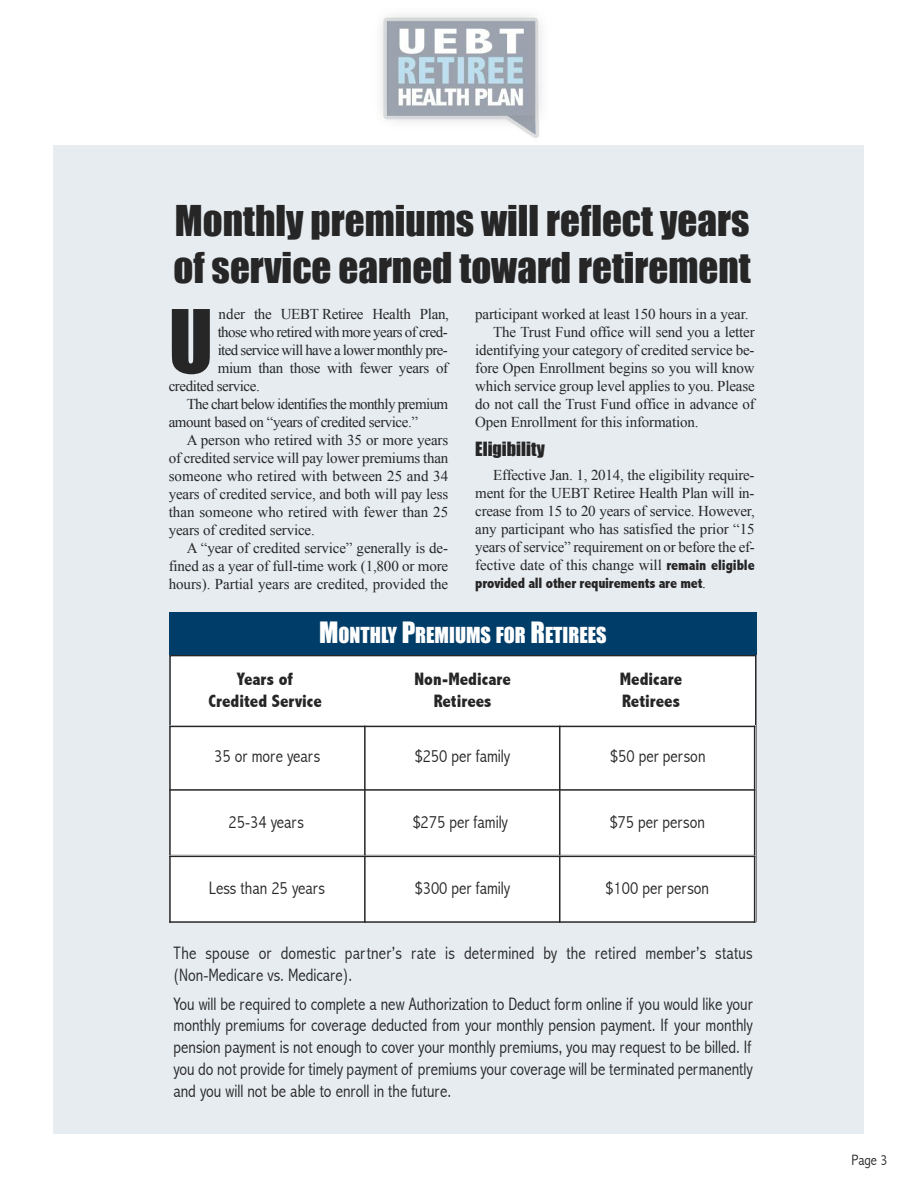
<style>
.page{position:relative;width:918px;height:1188px;background:#fff}
.page>*{position:absolute;margin:0;border:0;box-sizing:border-box;transform-origin:0 0}
.t1{font:80.85px "Impact";color:#272627}
.t2{font:39px/46.5px "Impact";color:#272627}
.t3{font:20.25px "Impact";color:#fff}
.t4{font:300 condensed 18px/21.9px "Abadi";color:#272627}
.t5{font:800 condensed 18px/21.6px "Abadi";color:#272627;text-align:center}
.t6{font:18px "Impact";color:#272627}
.t7{font:15px/18px "Times New Roman";letter-spacing:-.01em;color:#272627;text-align:justify}
.t8{font:15px "Times New Roman";letter-spacing:-.04em;color:#272627}
.t9{font:15px "Times New Roman";letter-spacing:-.03em;color:#272627}
.t10{font:15px "Times New Roman";letter-spacing:-.035em;color:#272627}
.t11{font:800 condensed 15px "Abadi";letter-spacing:-.015em;color:#272627}
.t12{font:300 condensed 15px "Abadi";color:#272627}
.s1{font-family:"Abadi";font-weight:800;font-stretch:condensed}
.s2{font-family:"Times New Roman";font-weight:400;font-stretch:normal}
.s3{font-size:27px}
</style>
<div class="page">
<img style="left:371px;top:14px;width:189px;height:132px">
<div style="left:54px;top:146px;width:810px;height:988px;background:#e6ecf0"></div>
<div style="left:170px;top:656px;width:586px;height:265px;background:#fff"></div>
<div style="left:169px;top:612px;width:588px;height:43px;background:#003d69"></div>
<hr style="left:169px;top:726px;width:2px;height:67px;background:#272627">
<hr style="left:364px;top:726px;width:2px;height:67px;background:#272627">
<hr style="left:559px;top:726px;width:1px;height:67px;background:#272627">
<hr style="left:754px;top:726px;width:1px;height:67px;background:#272627">
<hr style="left:169px;top:726px;width:586px;height:1px;background:#272627">
<hr style="left:169px;top:789px;width:2px;height:67px;background:#272627">
<hr style="left:364px;top:789px;width:2px;height:67px;background:#272627">
<hr style="left:559px;top:789px;width:1px;height:67px;background:#272627">
<hr style="left:754px;top:789px;width:1px;height:67px;background:#272627">
<hr style="left:169px;top:789px;width:586px;height:2px;background:#272627">
<hr style="left:169px;top:855px;width:586px;height:1px;background:#272627">
<hr style="left:169px;top:856px;width:2px;height:67px;background:#272627">
<hr style="left:364px;top:856px;width:2px;height:67px;background:#272627">
<hr style="left:559px;top:856px;width:1px;height:67px;background:#272627">
<hr style="left:754px;top:856px;width:1px;height:67px;background:#272627">
<hr style="left:169px;top:856px;width:586px;height:1px;background:#272627">
<hr style="left:169px;top:921px;width:586px;height:2px;background:#272627">
<h2 class="t2" style="left:174px;top:197px;width:579px">Monthly premiums will reflect years of service earned toward retirement</h2>
<h1 class="t1" style="left:169px;top:291px;width:46px">U</h1>
<p class="t7" style="left:218px;top:305px;width:232px">nder the UEBT Retiree Health Plan,</p>
<p class="t10" style="left:218px;top:324px;width:232px">those who retired with more years of cred-</p>
<p class="t8" style="left:218px;top:342px;width:232px">ited service will have a lower monthly pre-</p>
<p class="t7" style="left:218px;top:359px;width:232px">mium than those with fewer years of</p>
<p class="t9" style="left:169px;top:378px;width:93px">credited service.</p>
<p class="t8" style="left:187px;top:396px;width:263px">The chart below identifies the monthly premium</p>
<p class="t9" style="left:169px;top:414px;width:251px">amount based on “years of credited service.”</p>
<p class="t7" style="left:187px;top:431px;width:263px">A person who retired with 35 or more years</p>
<p class="t7" style="left:169px;top:449px;width:281px">of credited service will pay lower premiums than</p>
<p class="t7" style="left:169px;top:467px;width:281px">someone who retired with between 25 and 34</p>
<p class="t7" style="left:169px;top:485px;width:281px">years of credited service, and both will pay less</p>
<p class="t7" style="left:169px;top:503px;width:281px">than someone who retired with fewer than 25</p>
<p class="t7" style="left:169px;top:521px;width:148px">years of credited service.</p>
<p class="t7" style="left:187px;top:539px;width:263px">A “year of credited service” generally is de-</p>
<p class="t7" style="left:169px;top:557px;width:281px">fined as a year of full-time work (1,800 or more</p>
<p class="t7" style="left:169px;top:575px;width:281px">hours). Partial years are credited, provided the</p>
<p class="t7" style="left:475px;top:305px;width:275px">participant worked at least 150 hours in a year.</p>
<p class="t7" style="left:493px;top:323px;width:263px">The Trust Fund office will send you a letter</p>
<p class="t7" style="left:475px;top:341px;width:281px">identifying your category of credited service be-</p>
<p class="t7" style="left:475px;top:359px;width:281px">fore Open Enrollment begins so you will know</p>
<p class="t7" style="left:475px;top:377px;width:281px">which service group level applies to you. Please</p>
<p class="t7" style="left:475px;top:395px;width:281px">do not call the Trust Fund office in advance of</p>
<p class="t7" style="left:475px;top:413px;width:225px">Open Enrollment for this information.</p>
<p class="t6" style="left:475px;top:438px;width:71px">Eligibility</p>
<p class="t7" style="left:475px;top:466px;width:281px;text-indent:18px">Effective Jan. 1, 2014, the eligibility require&shy;ment for the UEBT Retiree Health Plan will in&shy;crease from 15 to 20 years of service. However, any participant who has satisfied the prior “15 years of service” requirement on or before the ef&shy;fective date of this change will <span class="s1">remain eligible</span></p>
<p class="t11" style="left:475px;top:575px;width:232px">provided all other requirements are met<span class="s2">.</span></p>
<h3 class="t3" style="left:319px;top:623px;width:289px"><span class="s3">M</span>ONTHlY <span class="s3">P</span>REMIUMS FOR <span class="s3">R</span>ETIREES</h3>
<p class="t5" style="left:209px;top:669px;width:115px">years of credited service</p>
<p class="t5" style="left:415px;top:669px;width:98px">non-medicare retirees</p>
<p class="t5" style="left:620px;top:669px;width:64px;text-align:left">medicare retirees</p>
<p class="t4" style="left:214px;top:745px;width:108px">35 or more years</p>
<p class="t4" style="left:229px;top:812px;width:77px">25-34 years</p>
<p class="t4" style="left:415px;top:745px;width:97px">$250 per family</p>
<p class="t4" style="left:610px;top:745px;width:97px">$50 per person</p>
<p class="t4" style="left:413px;top:812px;width:97px">$275 per family</p>
<p class="t4" style="left:610px;top:812px;width:97px">$75 per person</p>
<p class="t4" style="left:209px;top:878px;width:118px">Less than 25 years</p>
<p class="t4" style="left:415px;top:878px;width:97px">$300 per family</p>
<p class="t4" style="left:606px;top:878px;width:105px">$100 per person</p>
<p class="t4" style="left:174px;top:943px;width:581px">The spouse or domestic partner’s rate is determined by the retired member’s status (Non-Medicare vs. Medicare).</p>
<p class="t4" style="left:173px;top:994px;width:581px;text-align:justify">You will be required to complete a new Authorization to Deduct form online if you would like your monthly premiums for coverage deducted from your monthly pension payment. If your monthly pension payment is not enough to cover your monthly premiums, you may request to be billed. If you do not provide for timely payment of premiums your coverage will be terminated permanently and you will not be able to enroll in the future.</p>
<p class="t12" style="left:852px;top:1152px;width:37px">Page 3</p>
</div>
